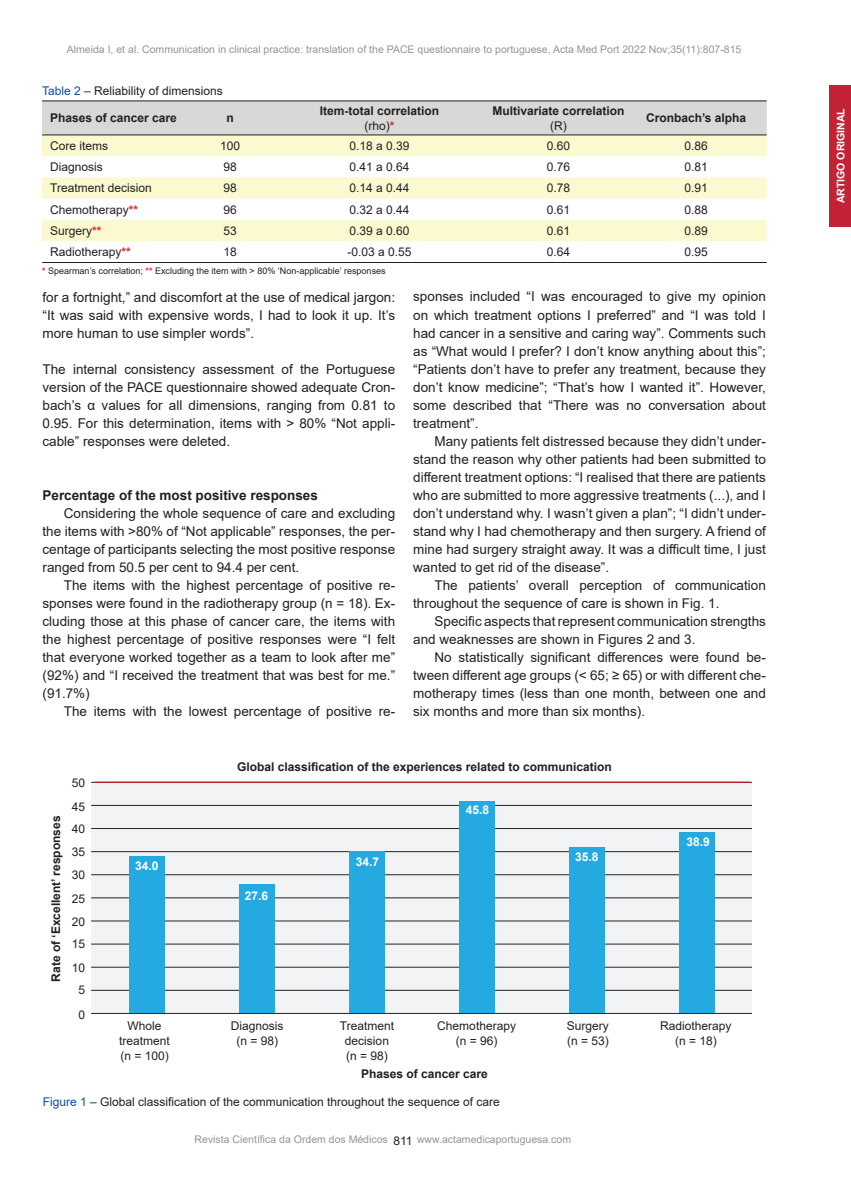
<style>
.page{position:relative;width:851px;height:1191px;background:#fff}
.page>*{position:absolute;margin:0;border:0;box-sizing:border-box;transform-origin:0 0}
.t1{font:13.5px/18px "Arial";color:#231f20;text-align:justify}
.t2{font:700 13.5px "Arial";color:#231f20}
.t3{font:12px/15px "Arial";color:#231f20;text-align:center}
.t4{font:700 12px/15px "Arial";color:#231f20;text-align:center}
.t5{font:700 12px "Arial";color:#fff}
.t6{font:10.5px "Arial";color:#939598}
.t7{font:700 10.5px "Arial";color:#fff}
.t8{font:9px "Arial";color:#231f20}
.s1{color:#0d4da1}
.s2{font-weight:400}
.s3{color:#d1232a}
.s4{font-weight:700;color:#d1232a}
</style>
<div class="page">
<div style="left:829px;top:85px;width:22px;height:142px;background:#c22436"></div>
<div style="left:42px;top:101px;width:725px;height:34px;background:#d8d8d7"></div>
<svg style="left:42px;top:135px;width:725px;height:106px;fill:#fbf9cf"></svg>
<hr style="left:42px;top:100px;width:724px;height:1px;background:#231f20">
<hr style="left:42px;top:135px;width:724px;height:1px;background:#231f20">
<hr style="left:42px;top:262px;width:724px;height:1px;background:#231f20">
<div style="left:91px;top:782px;width:661px;height:231px;background:#f2f3f4"></div>
<hr style="left:91px;top:1013px;width:661px;height:1px;background:#231f20">
<hr style="left:91px;top:990px;width:661px;height:1px;background:#231f20">
<hr style="left:91px;top:967px;width:661px;height:1px;background:#231f20">
<hr style="left:91px;top:943px;width:661px;height:1px;background:#231f20">
<hr style="left:91px;top:920px;width:661px;height:1px;background:#231f20">
<hr style="left:91px;top:897px;width:661px;height:1px;background:#231f20">
<hr style="left:91px;top:874px;width:661px;height:1px;background:#231f20">
<hr style="left:91px;top:851px;width:661px;height:1px;background:#231f20">
<hr style="left:91px;top:828px;width:661px;height:1px;background:#231f20">
<hr style="left:91px;top:805px;width:661px;height:1px;background:#231f20">
<hr style="left:91px;top:782px;width:661px;height:1px;background:#231f20">
<hr style="left:94px;top:781px;width:655px;height:2px;background:#be1d2c">
<div style="left:129px;top:856px;width:36px;height:157px;background:#24aae1"></div>
<div style="left:239px;top:885px;width:36px;height:128px;background:#24aae1"></div>
<div style="left:349px;top:851px;width:36px;height:162px;background:#24aae1"></div>
<div style="left:459px;top:801px;width:36px;height:212px;background:#24aae1"></div>
<div style="left:569px;top:847px;width:36px;height:166px;background:#24aae1"></div>
<div style="left:679px;top:832px;width:36px;height:181px;background:#24aae1"></div>
<p class="t6" style="left:67px;top:42px;width:676px">Almeida I, et al. Communication in clinical practice: translation of the PACE questionnaire to portuguese, Acta Med Port 2022 Nov;35(11):807-815</p>
<p class="t3" style="left:42px;top:83px;width:182px"><span class="s1">Table 2</span> – Reliability of dimensions</p>
<p class="t4" style="left:50px;top:111px;width:128px">Phases of cancer care</p>
<p class="t4" style="left:226px;top:111px;width:9px">n</p>
<p class="t4" style="left:320px;top:103px;width:121px">Item-total correlation <span class="s2">(rho)</span><span class="s3">*</span></p>
<p class="t4" style="left:492px;top:103px;width:134px">Multivariate correlation</p>
<p class="t4" style="left:646px;top:111px;width:102px">Cronbach’s alpha</p>
<p class="t3" style="left:550px;top:118px;width:18px">(R)</p>
<p class="t3" style="left:50px;top:138px;width:60px">Core items</p>
<p class="t3" style="left:220px;top:138px;width:22px">100</p>
<p class="t3" style="left:349px;top:138px;width:62px">0.18 a 0.39</p>
<p class="t3" style="left:547px;top:138px;width:25px">0.60</p>
<p class="t3" style="left:684px;top:138px;width:25px">0.86</p>
<p class="t3" style="left:50px;top:159px;width:54px">Diagnosis</p>
<p class="t3" style="left:223px;top:159px;width:15px">98</p>
<p class="t3" style="left:349px;top:159px;width:62px">0.41 a 0.64</p>
<p class="t3" style="left:547px;top:159px;width:25px">0.76</p>
<p class="t3" style="left:684px;top:159px;width:25px">0.81</p>
<p class="t3" style="left:50px;top:181px;width:103px">Treatment decision</p>
<p class="t3" style="left:223px;top:181px;width:15px">98</p>
<p class="t3" style="left:349px;top:181px;width:62px">0.14 a 0.44</p>
<p class="t3" style="left:547px;top:181px;width:25px">0.78</p>
<p class="t3" style="left:684px;top:181px;width:25px">0.91</p>
<p class="t3" style="left:50px;top:202px;width:90px">Chemotherapy<span class="s4">**</span></p>
<p class="t3" style="left:223px;top:202px;width:15px">96</p>
<p class="t3" style="left:349px;top:202px;width:62px">0.32 a 0.44</p>
<p class="t3" style="left:547px;top:202px;width:25px">0.61</p>
<p class="t3" style="left:684px;top:202px;width:25px">0.88</p>
<p class="t3" style="left:50px;top:223px;width:53px">Surgery<span class="s4">**</span></p>
<p class="t3" style="left:223px;top:223px;width:15px">53</p>
<p class="t3" style="left:349px;top:223px;width:62px">0.39 a 0.60</p>
<p class="t3" style="left:547px;top:223px;width:25px">0.61</p>
<p class="t3" style="left:684px;top:223px;width:25px">0.89</p>
<p class="t3" style="left:50px;top:244px;width:82px">Radiotherapy<span class="s4">**</span></p>
<p class="t3" style="left:223px;top:244px;width:15px">18</p>
<p class="t3" style="left:347px;top:244px;width:66px">-0.03 a 0.55</p>
<p class="t3" style="left:547px;top:244px;width:25px">0.64</p>
<p class="t3" style="left:684px;top:244px;width:25px">0.95</p>
<p class="t8" style="left:42px;top:265px;width:345px"><span class="s4">*</span> Spearman’s correlation; <span class="s4">**</span> Excluding the item with &gt; 80% ‘Non-applicable’ responses</p>
<p class="t1" style="left:43px;top:288px;width:354px">for a fortnight,” and discomfort at the use of medical jargon: “It was said with expensive words, I had to look it up. It’s more human to use simpler words”.</p>
<p class="t1" style="left:43px;top:360px;width:354px">The internal consistency assessment of the Portuguese version of the PACE questionnaire showed adequate Cron&shy;bach’s α values for all dimensions, ranging from 0.81 to 0.95. For this determination, items with &gt; 80% “Not appli&shy;cable” responses were deleted.</p>
<p class="t1" style="left:413px;top:288px;width:354px">sponses included “I was encouraged to give my opinion on which treatment options I preferred” and “I was told I had cancer in a sensitive and caring way”. Comments such as “What would I prefer? I don’t know anything about this”; “Patients don’t have to prefer any treatment, because they don’t know medicine”; “That’s how I wanted it”. However, some described that “There was no conversation about treatment”.</p>
<p class="t1" style="left:413px;top:432px;width:354px;text-indent:21px">Many patients felt distressed because they didn’t under&shy;stand the reason why other patients had been submitted to different treatment options: “I realised that there are patients who are submitted to more aggressive treatments (...), and I don’t understand why. I wasn’t given a plan”; “I didn’t under&shy;stand why I had chemotherapy and then surgery. A friend of mine had surgery straight away. It was a difficult time, I just wanted to get rid of the disease”.</p>
<p class="t1" style="left:413px;top:575px;width:354px;text-indent:21px">The patients’ overall perception of communication throughout the sequence of care is shown in Fig. 1.</p>
<p class="t1" style="left:413px;top:611px;width:354px;text-indent:21px">Specific aspects that represent communication strengths and weaknesses are shown in Figures 2 and 3.</p>
<p class="t1" style="left:413px;top:647px;width:354px;text-indent:21px">No statistically significant differences were found be&shy;tween different age groups (&lt; 65; ≥ 65) or with different che&shy;motherapy times (less than one month, between one and six months and more than six months).</p>
<p class="t2" style="left:43px;top:485px;width:277px">Percentage of the most positive responses</p>
<p class="t1" style="left:43px;top:504px;width:354px;text-indent:21px">Considering the whole sequence of care and excluding the items with &gt;80% of “Not applicable” responses, the per&shy;centage of participants selecting the most positive response ranged from 50.5 per cent to 94.4 per cent.</p>
<p class="t1" style="left:43px;top:576px;width:354px;text-indent:21px">The items with the highest percentage of positive re&shy;sponses were found in the radiotherapy group (n = 18). Ex&shy;cluding those at this phase of cancer care, the items with the highest percentage of positive responses were “I felt that everyone worked together as a team to look after me” (92%) and “I received the treatment that was best for me.” (91.7%)</p>
<p class="t1" style="left:64px;top:702px;width:333px">The items with the lowest percentage of positive re-</p>
<p class="t4" style="left:48px;top:981px;width:168px;rotate:-90deg">Rate of ‘Excellent’ responses</p>
<p class="t3" style="left:72px;top:775px;width:15px">50</p>
<p class="t3" style="left:72px;top:799px;width:15px">45</p>
<p class="t3" style="left:72px;top:820px;width:15px">40</p>
<p class="t3" style="left:72px;top:844px;width:15px">35</p>
<p class="t3" style="left:72px;top:867px;width:15px">30</p>
<p class="t3" style="left:72px;top:891px;width:15px">25</p>
<p class="t3" style="left:72px;top:914px;width:15px">20</p>
<p class="t3" style="left:72px;top:936px;width:15px">15</p>
<p class="t3" style="left:72px;top:960px;width:15px">10</p>
<p class="t3" style="left:79px;top:982px;width:8px">5</p>
<p class="t3" style="left:79px;top:1007px;width:8px">0</p>
<p class="t4" style="left:237px;top:759px;width:376px">Global classification of the experiences related to communication</p>
<p class="t5" style="left:135px;top:857px;width:25px">34.0</p>
<p class="t5" style="left:245px;top:887px;width:25px">27.6</p>
<p class="t5" style="left:356px;top:853px;width:25px">34.7</p>
<p class="t5" style="left:466px;top:802px;width:25px">45.8</p>
<p class="t5" style="left:575px;top:848px;width:25px">35.8</p>
<p class="t5" style="left:686px;top:833px;width:25px">38.9</p>
<p class="t3" style="left:119px;top:1017px;width:52px">Whole treatment (n = 100)</p>
<p class="t3" style="left:231px;top:1017px;width:54px">Diagnosis (n = 98)</p>
<p class="t3" style="left:340px;top:1017px;width:56px">Treatment decision (n = 98)</p>
<p class="t3" style="left:437px;top:1017px;width:80px">Chemotherapy (n = 96)</p>
<p class="t3" style="left:660px;top:1017px;width:73px">Radiotherapy (n = 18)</p>
<p class="t3" style="left:567px;top:1017px;width:44px;text-align:left">Surgery (n = 53)</p>
<p class="t4" style="left:361px;top:1066px;width:128px">Phases of cancer care</p>
<p class="t3" style="left:43px;top:1094px;width:458px"><span class="s1">Figure 1</span> – Global classification of the communication throughout the sequence of care</p>
<p class="t6" style="left:195px;top:1132px;width:195px">Revista Científica da Ordem dos Médicos</p>
<p class="t6" style="left:417px;top:1132px;width:156px">www.actamedicaportuguesa.com</p>
<p class="t3" style="left:393px;top:1133px;width:21px">811</p>
<p class="t7" style="left:833px;top:203px;width:97px;rotate:-90deg">ARTIGO ORIGINAL</p>
</div>
